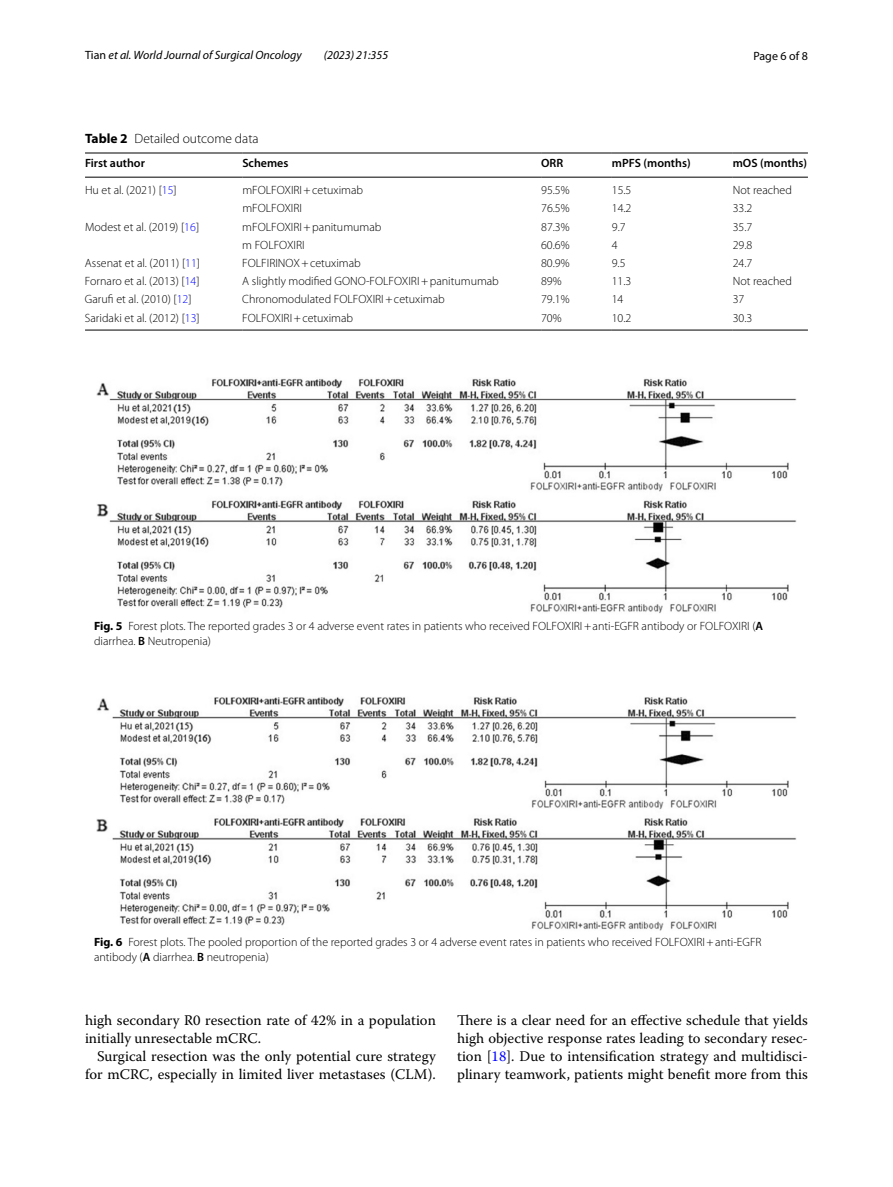
<style>
.page{position:relative;width:893px;height:1187px;background:#fff}
.page>*{position:absolute;margin:0;border:0;box-sizing:border-box;transform-origin:0 0}
.t1{font:14.7px/18px "Warnock Pro";color:#000}
.t2{font:300 13.5px "Myriad Pro";color:#000}
.t3{font:300 12px/15px "Myriad Pro";color:#000}
.t4{font:italic 12px "Myriad Pro";color:#000}
.t5{font:600 12px "Myriad Pro";color:#000}
.t6{font:12px "Myriad Pro";color:#000}
.s1{font-style:normal}
.s2{font-weight:700}
.s3{color:#00f}
.s4{font-weight:600}
</style>
<div class="page">
<hr style="left:85px;top:153px;width:157px;height:1px;background:#000">
<hr style="left:85px;top:177px;width:157px;height:1px;background:#000">
<hr style="left:242px;top:153px;width:299px;height:1px;background:#000">
<hr style="left:242px;top:177px;width:299px;height:1px;background:#000">
<hr style="left:541px;top:153px;width:71px;height:1px;background:#000">
<hr style="left:541px;top:177px;width:71px;height:1px;background:#000">
<hr style="left:612px;top:153px;width:121px;height:1px;background:#000">
<hr style="left:612px;top:177px;width:121px;height:1px;background:#000">
<hr style="left:733px;top:153px;width:75px;height:1px;background:#000">
<hr style="left:733px;top:177px;width:75px;height:1px;background:#000">
<hr style="left:85px;top:330px;width:157px;height:1px;background:#000">
<hr style="left:242px;top:330px;width:299px;height:1px;background:#000">
<hr style="left:541px;top:330px;width:71px;height:1px;background:#000">
<hr style="left:612px;top:330px;width:121px;height:1px;background:#000">
<hr style="left:733px;top:330px;width:75px;height:1px;background:#000">
<img style="left:96px;top:378px;width:701px;height:236px">
<img style="left:96px;top:697px;width:701px;height:234px">
<p class="t4" style="left:85px;top:48px;width:218px"><span class="s1">Tian</span> et al. World Journal of Surgical Oncology</p>
<p class="t4" style="left:324px;top:48px;width:66px">(2023) 21:355</p>
<p class="t6" style="left:753px;top:48px;width:56px">Page 6 of 8</p>
<p class="t2" style="left:85px;top:131px;width:175px"><span class="s2">Table 2</span> Detailed outcome data</p>
<p class="t5" style="left:85px;top:156px;width:61px">First author</p>
<p class="t5" style="left:242px;top:156px;width:48px">Schemes</p>
<p class="t5" style="left:541px;top:156px;width:24px">ORR</p>
<p class="t5" style="left:612px;top:156px;width:80px">mPFS (months)</p>
<p class="t5" style="left:733px;top:156px;width:76px">mOS (months)</p>
<p class="t3" style="left:85px;top:183px;width:93px">Hu et al. (2021) [<span class="s3">15</span>]</p>
<p class="t3" style="left:242px;top:183px;width:122px">mFOLFOXIRI+cetuximab</p>
<p class="t3" style="left:541px;top:183px;width:30px">95.5%</p>
<p class="t3" style="left:612px;top:183px;width:21px">15.5</p>
<p class="t3" style="left:733px;top:183px;width:61px">Not reached</p>
<p class="t3" style="left:242px;top:201px;width:61px">mFOLFOXIRI</p>
<p class="t3" style="left:541px;top:201px;width:30px">76.5%</p>
<p class="t3" style="left:612px;top:201px;width:21px">14.2</p>
<p class="t3" style="left:733px;top:201px;width:21px">33.2</p>
<p class="t3" style="left:85px;top:219px;width:116px">Modest et al. (2019) [<span class="s3">16</span>]</p>
<p class="t3" style="left:242px;top:219px;width:141px">mFOLFOXIRI+panitumumab</p>
<p class="t3" style="left:541px;top:219px;width:30px">87.3%</p>
<p class="t3" style="left:612px;top:219px;width:15px">9.7</p>
<p class="t3" style="left:733px;top:219px;width:21px">35.7</p>
<p class="t3" style="left:242px;top:237px;width:64px">m FOLFOXIRI</p>
<p class="t3" style="left:541px;top:237px;width:30px">60.6%</p>
<p class="t3" style="left:612px;top:237px;width:7px">4</p>
<p class="t3" style="left:733px;top:237px;width:21px">29.8</p>
<p class="t3" style="left:85px;top:255px;width:117px">Assenat et al. (2011) [<span class="s3">11</span>]</p>
<p class="t3" style="left:242px;top:255px;width:120px">FOLFIRINOX+cetuximab</p>
<p class="t3" style="left:541px;top:255px;width:30px">80.9%</p>
<p class="t3" style="left:612px;top:255px;width:15px">9.5</p>
<p class="t3" style="left:733px;top:255px;width:21px">24.7</p>
<p class="t3" style="left:85px;top:274px;width:116px">Fornaro et al. (2013) [<span class="s3">14</span>]</p>
<p class="t3" style="left:242px;top:274px;width:258px">A slightly modified GONO-FOLFOXIRI+panitumumab</p>
<p class="t3" style="left:541px;top:274px;width:22px">89%</p>
<p class="t3" style="left:612px;top:274px;width:21px">11.3</p>
<p class="t3" style="left:733px;top:274px;width:61px">Not reached</p>
<p class="t3" style="left:85px;top:292px;width:108px">Garufi et al. (2010) [<span class="s3">12</span>]</p>
<p class="t3" style="left:242px;top:292px;width:204px">Chronomodulated FOLFOXIRI+cetuximab</p>
<p class="t3" style="left:541px;top:292px;width:30px">79.1%</p>
<p class="t3" style="left:612px;top:292px;width:13px">14</p>
<p class="t3" style="left:733px;top:292px;width:13px">37</p>
<p class="t3" style="left:85px;top:310px;width:116px">Saridaki et al. (2012) [<span class="s3">13</span>]</p>
<p class="t3" style="left:242px;top:310px;width:112px">FOLFOXIRI+cetuximab</p>
<p class="t3" style="left:541px;top:310px;width:22px">70%</p>
<p class="t3" style="left:612px;top:310px;width:21px">10.2</p>
<p class="t3" style="left:733px;top:310px;width:21px">30.3</p>
<p class="t3" style="left:94px;top:618px;width:671px"><span class="s2">Fig. 5</span> Forest plots. The reported grades 3 or 4 adverse event rates in patients who received FOLFOXIRI+anti-EGFR antibody or FOLFOXIRI (<span class="s4">A </span>diarrhea. <span class="s4">B</span> Neutropenia)</p>
<p class="t3" style="left:94px;top:935px;width:669px"><span class="s2">Fig. 6</span> Forest plots. The pooled proportion of the reported grades 3 or 4 adverse event rates in patients who received FOLFOXIRI+anti-EGFR antibody (<span class="s4">A</span> diarrhea. <span class="s4">B</span> neutropenia)</p>
<p class="t1" style="left:85px;top:1010px;width:352px">high secondary R0 resection rate of 42% in a population initially unresectable mCRC.</p>
<p class="t1" style="left:85px;top:1046px;width:352px;text-align:right">Surgical resection was the only potential cure strategy for mCRC, especially in limited liver metastases (CLM).</p>
<p class="t1" style="left:457px;top:1010px;width:352px;text-align:justify">There is a clear need for an effective schedule that yields high objective response rates leading to secondary resec&shy;tion [<span class="s3">18</span>]. Due to intensification strategy and multidisci&shy;plinary teamwork, patients might benefit more from this</p>
</div>
